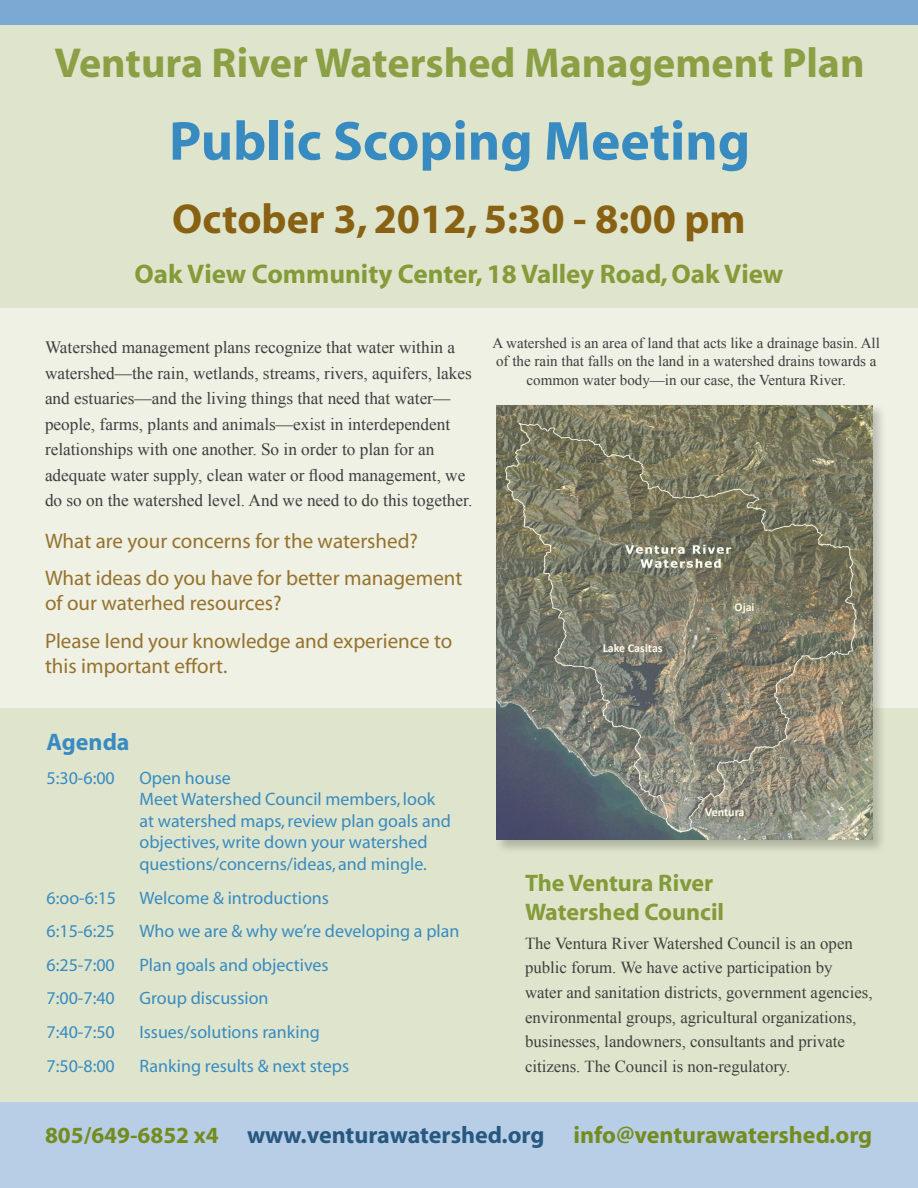
<style>
.page{position:relative;width:918px;height:1188px;background:#fff}
.page>*{position:absolute;margin:0;border:0;box-sizing:border-box;transform-origin:0 0}
.t1{font:700 55.5px "Myriad";color:#388bc1}
.t2{font:700 42px "Myriad";color:#8b9f44}
.t3{font:700 42px "Myriad";color:#886113}
.t4{font:700 27px "Myriad";color:#859a39}
.t5{font:700 24px "Myriad";color:#738c1f}
.t6{font:700 24px/28.8px "Myriad";color:#859a39}
.t7{font:700 24px "Myriad";color:#388bc1}
.t8{font:21px/37.2px "Myriad";color:#97722e}
.t9{font:18px/21.6px "Myriad";color:#388bc1}
.t10{font:17.25px/25.5px "Times New Roman";color:#3e3e3f}
.t11{font:16.8px/24.6px "Times New Roman";color:#3e3e3f}
.t12{font:15px/18.3px "Times New Roman";color:#3e3e3f;text-align:center}
.t13{font:700 12px "Calibri";color:#fffde9}
.t14{font:700 12px "Calibri";color:#fffbd6}
.s1{font-size:23.25px}
.s2{color:#27587f}
</style>
<div class="page">
<div style="left:0;top:0;width:918px;height:321px;background:#dfe5cc"></div>
<div style="left:0;top:0;width:918px;height:25px;background:#7ca9d3"></div>
<div style="left:0;top:308px;width:918px;height:403px;background:#eef1e4"></div>
<div style="left:0;top:708px;width:918px;height:394px;background:#dfe5cc"></div>
<div style="left:0;top:1102px;width:918px;height:86px;background:#b8cee7"></div>
<div style="left:495px;top:403px;width:392px;height:451px;background:#231f20;opacity:.25"></div>
<img style="left:497px;top:405px;width:375px;height:435px">
<h2 class="t2" style="left:55px;top:41px;width:811px">Ventura River Watershed Management Plan</h2>
<h1 class="t1" style="left:169px;top:112px;width:583px">Public Scoping Meeting</h1>
<h2 class="t3" style="left:172px;top:197px;width:575px">October 3, 2012, 5:30 - 8:00 pm</h2>
<h3 class="t4" style="left:135px;top:260px;width:650px">Oak View Community Center, 18 Valley Road, Oak View</h3>
<p class="t10" style="left:45px;top:334px;width:429px">Watershed management plans recognize that water within a watershed—the rain, wetlands, streams, rivers, aquifers, lakes and estuaries—and the living things that need that water— people, farms, plants and animals—exist in interdependent relationships with one another. So in order to plan for an adequate water supply, clean water or flood management, we do so on the watershed level. And we need to do this together.</p>
<p class="t8" style="left:45px;top:523px;width:419px">What are your concerns for the watershed?<br>What ideas do you have for better management</p>
<p class="t8" style="left:45px;top:586px;width:409px">of our waterhed resources?<br>Please lend your knowledge and experience to</p>
<p class="t8" style="left:45px;top:648px;width:184px">this important effort.</p>
<p class="t12" style="left:493px;top:334px;width:389px">A watershed is an area of land that acts like a drainage basin. All of the rain that falls on the land in a watershed drains towards a common water body—in our case, the Ventura River.</p>
<p class="t13" style="left:603px;top:640px;width:61px">Lake Casitas</p>
<p class="t14" style="left:735px;top:599px;width:22px">Ojai</p>
<h3 class="t7" style="left:46px;top:730px;width:85px">Agenda</h3>
<p class="t9" style="left:46px;top:768px;width:70px">5:30-6:00</p>
<p class="t9" style="left:140px;top:768px;width:313px">Open house<br>Meet Watershed Council members, look at watershed maps, review plan goals and objectives, write down your watershed questions/concerns/ideas, and mingle.</p>
<p class="t9" style="left:46px;top:888px;width:71px">6:oo-6:15</p>
<p class="t9" style="left:140px;top:888px;width:191px">Welcome &amp; introductions</p>
<p class="t9" style="left:46px;top:921px;width:70px">6:15-6:25</p>
<p class="t9" style="left:140px;top:921px;width:322px">Who we are &amp; why we’re developing a plan</p>
<p class="t9" style="left:46px;top:955px;width:70px">6:25-7:00</p>
<p class="t9" style="left:140px;top:955px;width:191px">Plan goals and objectives</p>
<p class="t9" style="left:46px;top:988px;width:70px">7:00-7:40</p>
<p class="t9" style="left:140px;top:988px;width:131px">Group discussion</p>
<p class="t9" style="left:46px;top:1022px;width:70px">7:40-7:50</p>
<p class="t9" style="left:140px;top:1022px;width:182px">Issues/solutions ranking</p>
<p class="t9" style="left:46px;top:1056px;width:70px">7:50-8:00</p>
<p class="t9" style="left:140px;top:1056px;width:211px">Ranking results &amp; next steps</p>
<p class="t13" style="left:705px;top:805px;width:41px">Ventura</p>
<h3 class="t6" style="left:525px;top:869px;width:201px">The Ventura River<br>Watershed Council</h3>
<p class="t11" style="left:525px;top:931px;width:349px">The Ventura River Watershed Council is an open public forum. We have active participation by water and sanitation districts, government agencies, environmental groups, agricultural organizations, businesses, landowners, consultants and private citizens. The Council is non-regulatory.</p>
<h3 class="t5" style="left:45px;top:1123px;width:829px"><span class="s1">805/649-6852 x4</span> <span class="s2">www.venturawatershed.org</span> info@venturawatershed.org</h3>
</div>
